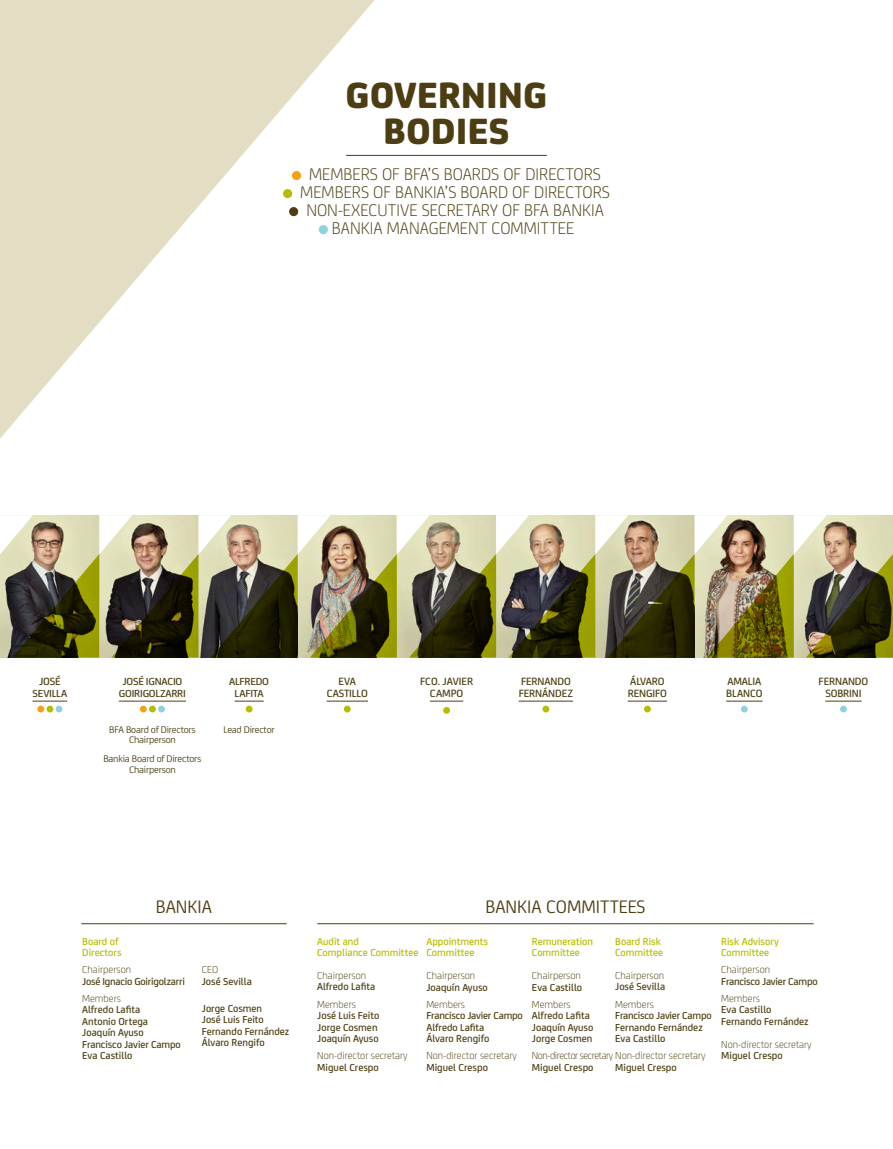
<style>
.page{position:relative;width:893px;height:1149px;background:#fff}
.page>*{position:absolute;margin:0;border:0;box-sizing:border-box;transform-origin:0 0}
.t1{font:800 39px/36px "Bankia";color:#4c3e12;text-align:center}
.t2{font:19.35px "Bankia";color:#4c3e12}
.t3{font:300 18px "Bankia";color:#4c3e12}
.t4{font:500 11.25px/12px "Bankia";letter-spacing:-.01em;color:#4c3e12;text-align:center}
.t5{font:500 10.95px/12px "Bankia";letter-spacing:-.02em;color:#4c3e12;text-align:center}
.t6{font:500 10.8px/11.4px "Bankia";color:#4c3e12}
.t7{font:300 10.8px "Bankia";color:#4c3e12}
.t8{font:500 10.8px/11.4px "Bankia";color:#b6bc00}
.t9{font:500 10.8px "Bankia";letter-spacing:-.02em;color:#4c3e12}
.t10{font:300 10.8px "Bankia";letter-spacing:-.02em;color:#4c3e12}
.t11{font:10.2px/10.5px "Bankia";letter-spacing:-.02em;color:#4c3e12;text-align:center}
</style>
<div class="page">
<svg style="left:0;top:0;width:375px;height:438px"></svg>
<svg style="left:0;top:0;width:323px;height:377px;fill:#e3dec3"></svg>
<hr style="left:346px;top:155px;width:201px;height:1px;background:#4c3e12">
<div style="left:292px;top:171px;width:9px;height:9px;background:#f49f14;border-radius:50%"></div>
<div style="left:283px;top:189px;width:9px;height:9px;background:#b6bc00;border-radius:50%"></div>
<div style="left:289px;top:207px;width:9px;height:9px;background:#4c3e12;border-radius:50%"></div>
<div style="left:319px;top:225px;width:9px;height:9px;background:#90d1df;border-radius:50%"></div>
<hr style="left:430px;top:700px;width:33px;height:1px;background:#4c3e12">
<svg style="left:443px;top:706px;width:7px;height:7px"></svg>
<hr style="left:726px;top:700px;width:37px;height:1px;background:#4c3e12">
<div style="left:741px;top:705px;width:7px;height:7px;background:#90d1df;border-radius:50%"></div>
<hr style="left:519px;top:700px;width:54px;height:1px;background:#4c3e12">
<div style="left:542px;top:705px;width:7px;height:7px;background:#b6bc00;border-radius:50%"></div>
<hr style="left:628px;top:700px;width:39px;height:1px;background:#4c3e12">
<div style="left:644px;top:705px;width:7px;height:7px;background:#b6bc00;border-radius:50%"></div>
<hr style="left:825px;top:700px;width:37px;height:1px;background:#4c3e12">
<div style="left:840px;top:705px;width:7px;height:7px;background:#90d1df;border-radius:50%"></div>
<hr style="left:234px;top:700px;width:30px;height:1px;background:#4c3e12">
<div style="left:246px;top:705px;width:7px;height:7px;background:#b6bc00;border-radius:50%"></div>
<hr style="left:32px;top:700px;width:35px;height:1px;background:#4c3e12">
<div style="left:37px;top:705px;width:7px;height:7px;background:#f49f14;border-radius:50%"></div>
<div style="left:47px;top:705px;width:6px;height:7px;background:#b6bc00;border-radius:50%"></div>
<div style="left:56px;top:705px;width:6px;height:7px;background:#90d1df;border-radius:50%"></div>
<hr style="left:327px;top:700px;width:41px;height:1px;background:#4c3e12">
<div style="left:344px;top:705px;width:7px;height:7px;background:#b6bc00;border-radius:50%"></div>
<hr style="left:119px;top:700px;width:67px;height:1px;background:#4c3e12">
<div style="left:140px;top:705px;width:7px;height:7px;background:#f49f14;border-radius:50%"></div>
<div style="left:149px;top:705px;width:7px;height:7px;background:#b6bc00;border-radius:50%"></div>
<div style="left:158px;top:705px;width:7px;height:7px;background:#90d1df;border-radius:50%"></div>
<hr style="left:317px;top:923px;width:497px;height:1px;background:#4c3e12">
<hr style="left:81px;top:923px;width:206px;height:1px;background:#4c3e12">
<img style="left:0;top:515px;width:893px;height:142px">
<h1 class="t1" style="left:345px;top:74px;width:203px">GOVERNING<br>BODIES</h1>
<h3 class="t3" style="left:309px;top:161px;width:292px">MEMBERS OF BFA’S BOARDS OF DIRECTORS</h3>
<h3 class="t3" style="left:300px;top:179px;width:310px">MEMBERS OF BANKIA’S BOARD OF DIRECTORS</h3>
<h3 class="t3" style="left:306px;top:197px;width:298px">NON-EXECUTIVE SECRETARY OF BFA BANKIA</h3>
<h3 class="t3" style="left:332px;top:215px;width:79px">BANKIA MANAG</h3>
<h3 class="t3" style="left:439px;top:215px;width:137px">EMENT COMMITTEE</h3>
<p class="t4" style="left:39px;top:674px;width:23px">JOSÉ</p>
<p class="t5" style="left:33px;top:686px;width:36px">SEVILLA</p>
<p class="t5" style="left:119px;top:674px;width:68px">JOSÉ IGNACIO<br>GOIRIGOLZARRI</p>
<p class="t11" style="left:109px;top:723px;width:88px">BFA Board of Directors<br>Chairperson</p>
<p class="t11" style="left:103px;top:752px;width:100px">Bankia Board of Directors<br>Chairperson</p>
<p class="t5" style="left:229px;top:674px;width:41px">ALFREDO<br>LAFITA</p>
<p class="t11" style="left:224px;top:723px;width:53px">Lead Director</p>
<p class="t4" style="left:327px;top:674px;width:43px">EVA<br>CASTILLO</p>
<p class="t4" style="left:519px;top:674px;width:56px;text-align:left">FERNANDO<br>FERNÁNDEZ</p>
<p class="t4" style="left:628px;top:674px;width:41px;text-align:left">ÁLVARO<br>RENGIFO</p>
<p class="t4" style="left:819px;top:674px;width:51px">FERNANDO<br>SOBRINI</p>
<p class="t4" style="left:420px;top:674px;width:55px">FCO. JAVIER<br>CAMPO</p>
<p class="t4" style="left:726px;top:674px;width:38px;text-align:left">AMALIA<br>BLANCO</p>
<h2 class="t2" style="left:156px;top:892px;width:11px">bankia</h2>
<p class="t8" style="left:82px;top:934px;width:41px">Board of<br>Directors</p>
<p class="t7" style="left:82px;top:961px;width:50px">Chairperson</p>
<p class="t9" style="left:82px;top:972px;width:104px">José Ignacio Goirigolzarri</p>
<p class="t7" style="left:82px;top:990px;width:40px">Members</p>
<p class="t6" style="left:82px;top:1003px;width:100px">Alfredo Lafita<br>Antonio Ortega<br>Joaquín Ayuso<br>Francisco Javier Campo<br>Eva Castillo</p>
<p class="t6" style="left:202px;top:1001px;width:89px">Jorge Cosmen<br>José Luis Feito<br>Fernando Fernández<br>Álvaro Rengifo</p>
<p class="t7" style="left:202px;top:961px;width:18px">CEO</p>
<p class="t6" style="left:202px;top:974px;width:51px">José Sevilla</p>
<h2 class="t2" style="left:485px;top:892px;width:162px">BANKIA COMMITTEES</h2>
<p class="t8" style="left:317px;top:934px;width:103px">Audit and<br>Compliance Committee</p>
<p class="t7" style="left:317px;top:967px;width:50px">Chairperson</p>
<p class="t6" style="left:317px;top:980px;width:59px">Alfredo Lafita</p>
<p class="t7" style="left:317px;top:996px;width:40px">Members</p>
<p class="t6" style="left:317px;top:1008px;width:64px">José Luis Feito<br>Jorge Cosmen<br>Joaquín Ayuso</p>
<p class="t7" style="left:317px;top:1047px;width:92px">Non-director secretary</p>
<p class="t6" style="left:317px;top:1060px;width:63px">Miguel Crespo</p>
<p class="t8" style="left:426px;top:934px;width:63px">Appointments<br>Committee</p>
<p class="t7" style="left:426px;top:967px;width:50px">Chairperson</p>
<p class="t6" style="left:426px;top:980px;width:63px">Joaquín Ayuso</p>
<p class="t7" style="left:426px;top:996px;width:40px">Members</p>
<p class="t6" style="left:426px;top:1008px;width:98px">Francisco Javier Campo<br>Alfredo Lafita<br>Álvaro Rengifo</p>
<p class="t7" style="left:426px;top:1047px;width:92px">Non-director secretary</p>
<p class="t6" style="left:426px;top:1060px;width:63px">Miguel Crespo</p>
<p class="t8" style="left:532px;top:934px;width:63px">Remuneration<br>Committee</p>
<p class="t7" style="left:532px;top:967px;width:50px">Chairperson</p>
<p class="t6" style="left:532px;top:980px;width:52px">Eva Castillo</p>
<p class="t7" style="left:532px;top:996px;width:40px">Members</p>
<p class="t6" style="left:532px;top:1008px;width:63px">Alfredo Lafita<br>Joaquín Ayuso<br>Jorge Cosmen</p>
<p class="t10" style="left:532px;top:1047px;width:175px">Non-director secretary Non-director secretary</p>
<p class="t6" style="left:532px;top:1060px;width:63px">Miguel Crespo</p>
<p class="t8" style="left:615px;top:934px;width:50px">Board Risk<br>Committee</p>
<p class="t7" style="left:615px;top:967px;width:50px">Chairperson</p>
<p class="t6" style="left:615px;top:980px;width:51px">José Sevilla</p>
<p class="t7" style="left:615px;top:996px;width:40px">Members</p>
<p class="t6" style="left:615px;top:1008px;width:98px">Francisco Javier Campo<br>Fernando Fernández<br>Eva Castillo</p>
<p class="t6" style="left:615px;top:1060px;width:63px">Miguel Crespo</p>
<p class="t8" style="left:721px;top:934px;width:59px">Risk Advisory<br>Committee</p>
<p class="t7" style="left:721px;top:961px;width:50px">Chairperson</p>
<p class="t9" style="left:721px;top:972px;width:98px">Francisco Javier Campo</p>
<p class="t7" style="left:721px;top:990px;width:40px">Members</p>
<p class="t6" style="left:721px;top:1003px;width:89px">Eva Castillo<br>Fernando Fernández</p>
<p class="t7" style="left:721px;top:1036px;width:92px">Non-director secretary</p>
<p class="t6" style="left:721px;top:1048px;width:63px">Miguel Crespo</p>
</div>
